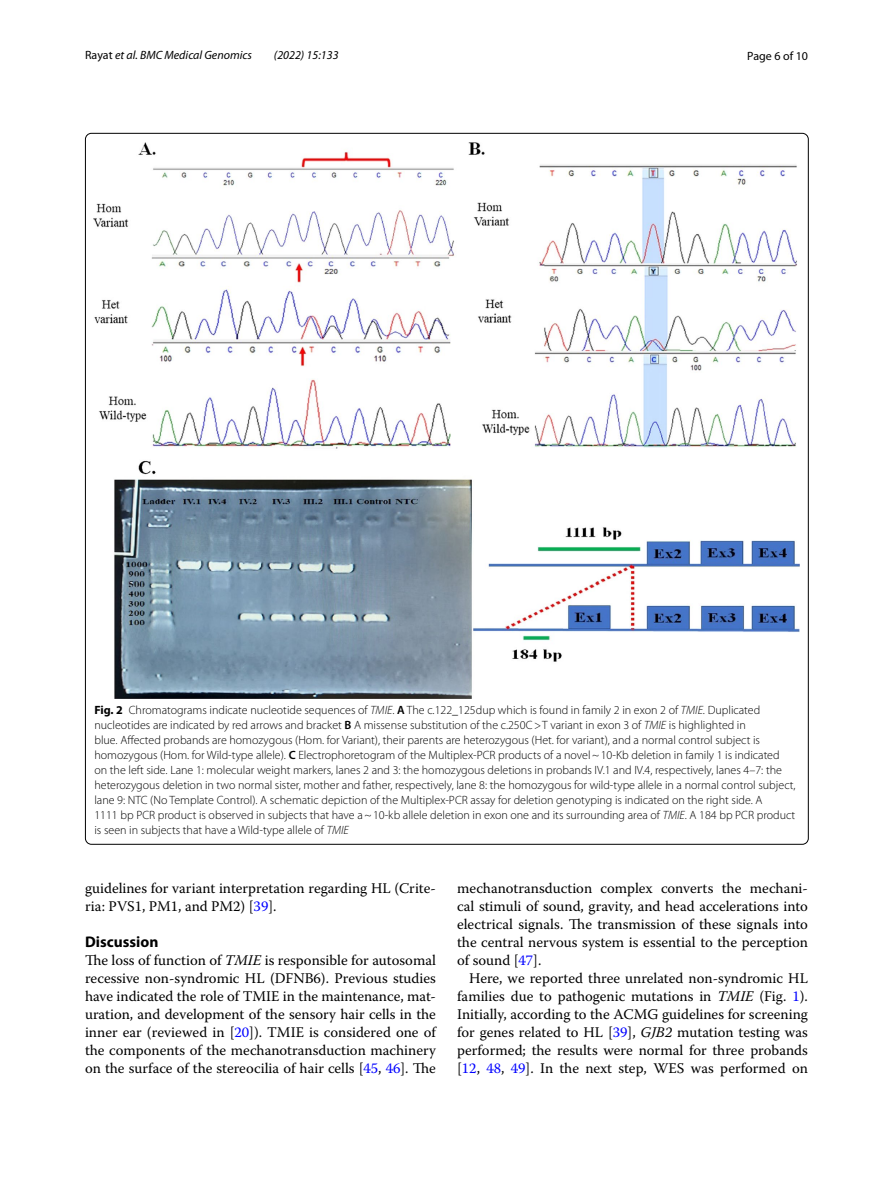
<style>
.page{position:relative;width:893px;height:1187px;background:#fff}
.page>*{position:absolute;margin:0;border:0;box-sizing:border-box;transform-origin:0 0}
.t1{font:700 15.45px "Myriad Pro";color:#000}
.t2{font:14.7px/18px "Warnock Pro";color:#000;text-align:justify}
.t3{font:300 12px/15px "Myriad Pro";color:#000}
.t4{font:italic 12px "Myriad Pro";color:#000}
.t5{font:12px "Myriad Pro";color:#000}
.s1{font-style:normal}
.s2{font-weight:700}
.s3{font-style:italic}
.s4{font-weight:600}
.s5{color:#00f}
</style>
<div class="page">
<img style="left:94px;top:142px;width:706px;height:556px">
<p class="t4" style="left:85px;top:48px;width:169px"><span class="s1">Rayat</span> et al. BMC Medical Genomics</p>
<p class="t4" style="left:274px;top:48px;width:66px">(2022) 15:133</p>
<p class="t5" style="left:747px;top:48px;width:62px">Page 6 of 10</p>
<p class="t3" style="left:94px;top:702px;width:703px"><span class="s2">Fig. 2</span> Chromatograms indicate nucleotide sequences of <span class="s3">TMIE</span>. <span class="s4">A</span> The c.122_125dup which is found in family 2 in exon 2 of <span class="s3">TMIE</span>. Duplicated nucleotides are indicated by red arrows and bracket <span class="s4">B</span> A missense substitution of the c.250C&gt;T variant in exon 3 of <span class="s3">TMIE</span> is highlighted in<br>blue. Affected probands are homozygous (Hom. for Variant), their parents are heterozygous (Het. for variant), and a normal control subject is homozygous (Hom. for Wild-type allele). <span class="s4">C</span> Electrophoretogram of the Multiplex-PCR products of a novel~10-Kb deletion in family 1 is indicated<br>on the left side. Lane 1: molecular weight markers, lanes 2 and 3: the homozygous deletions in probands IV.1 and IV.4, respectively, lanes 4–7: the heterozygous deletion in two normal sister, mother and father, respectively, lane 8: the homozygous for wild-type allele in a normal control subject, lane 9: NTC (No Template Control). A schematic depiction of the Multiplex-PCR assay for deletion genotyping is indicated on the right side. A<br>1111 bp PCR product is observed in subjects that have a~10-kb allele deletion in exon one and its surrounding area of <span class="s3">TMIE</span>. A 184 bp PCR product is seen in subjects that have a Wild-type allele of <span class="s3">TMIE</span></p>
<p class="t2" style="left:85px;top:879px;width:352px">guidelines for variant interpretation regarding HL (Crite&shy;ria: PVS1, PM1, and PM2) [<span class="s5">39</span>].</p>
<p class="t1" style="left:85px;top:932px;width:75px">Discussion</p>
<p class="t2" style="left:85px;top:951px;width:352px">The loss of function of <span class="s3">TMIE</span> is responsible for autosomal recessive non-syndromic HL (DFNB6). Previous studies have indicated the role of TMIE in the maintenance, mat&shy;uration, and development of the sensory hair cells in the inner ear (reviewed in [<span class="s5">20</span>]). TMIE is considered one of the components of the mechanotransduction machinery on the surface of the stereocilia of hair cells [<span class="s5">45</span>, <span class="s5">46</span>]. The</p>
<p class="t2" style="left:457px;top:879px;width:352px">mechanotransduction complex converts the mechani&shy;cal stimuli of sound, gravity, and head accelerations into electrical signals. The transmission of these signals into the central nervous system is essential to the perception of sound [<span class="s5">47</span>].</p>
<p class="t2" style="left:457px;top:969px;width:352px;text-indent:12px">Here, we reported three unrelated non-syndromic HL families due to pathogenic mutations in <span class="s3">TMIE</span> (Fig. <span class="s5">1</span>).<br>Initially, according to the ACMG guidelines for screening for genes related to HL [<span class="s5">39</span>], <span class="s3">GJB2</span> mutation testing was performed; the results were normal for three probands [<span class="s5">12</span>, <span class="s5">48</span>, <span class="s5">49</span>]. In the next step, WES was performed on</p>
</div>
